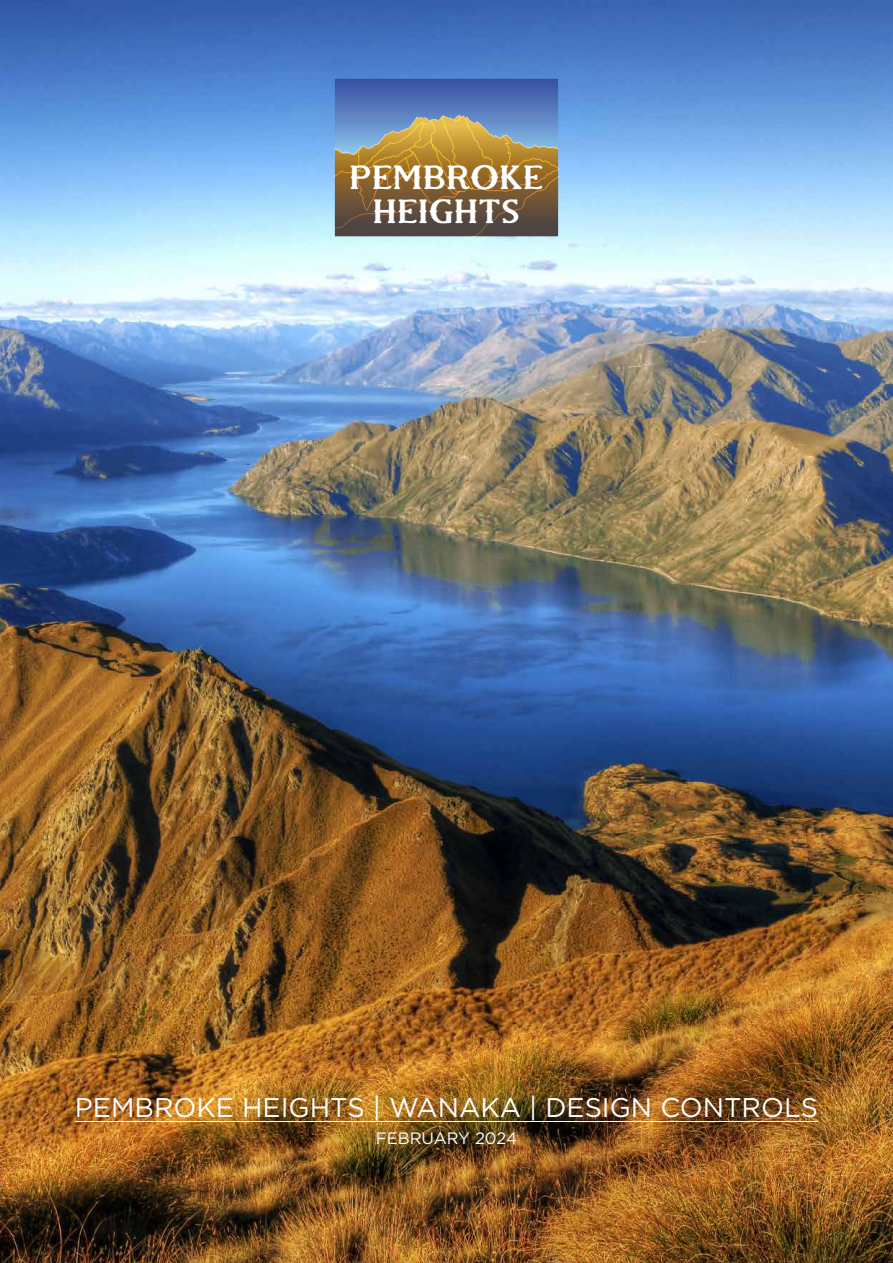
<style>
.page{position:relative;width:893px;height:1263px;background:#fff}
.page>*{position:absolute;margin:0;border:0;box-sizing:border-box;transform-origin:0 0}
.t1{font:34.95px/33.5px "RM Westus";letter-spacing:.01em;color:#fff;text-align:center;scale:1.25 1}
.t2{font:27px "Gotham";color:#fff}
.t3{font:16.5px "Gotham";color:#fff}
</style>
<div class="page">
<img style="left:0;top:0;width:893px;height:1263px">
<svg style="left:335px;top:79px;width:223px;height:157px;background:#7a7065"></svg>
<hr style="left:75px;top:1121px;width:743px;height:1px;background:#fff">
<p class="t1" style="left:351px;top:162px;width:157px">PEMBROKE<br>HEIGHTS</p>
<p class="t2" style="left:75px;top:1092px;width:745px">PEMBROKE HEIGHTS | WANAKA | DESIGN CONTROLS</p>
<p class="t3" style="left:376px;top:1129px;width:143px">FEBRUARY 2024</p>
</div>
